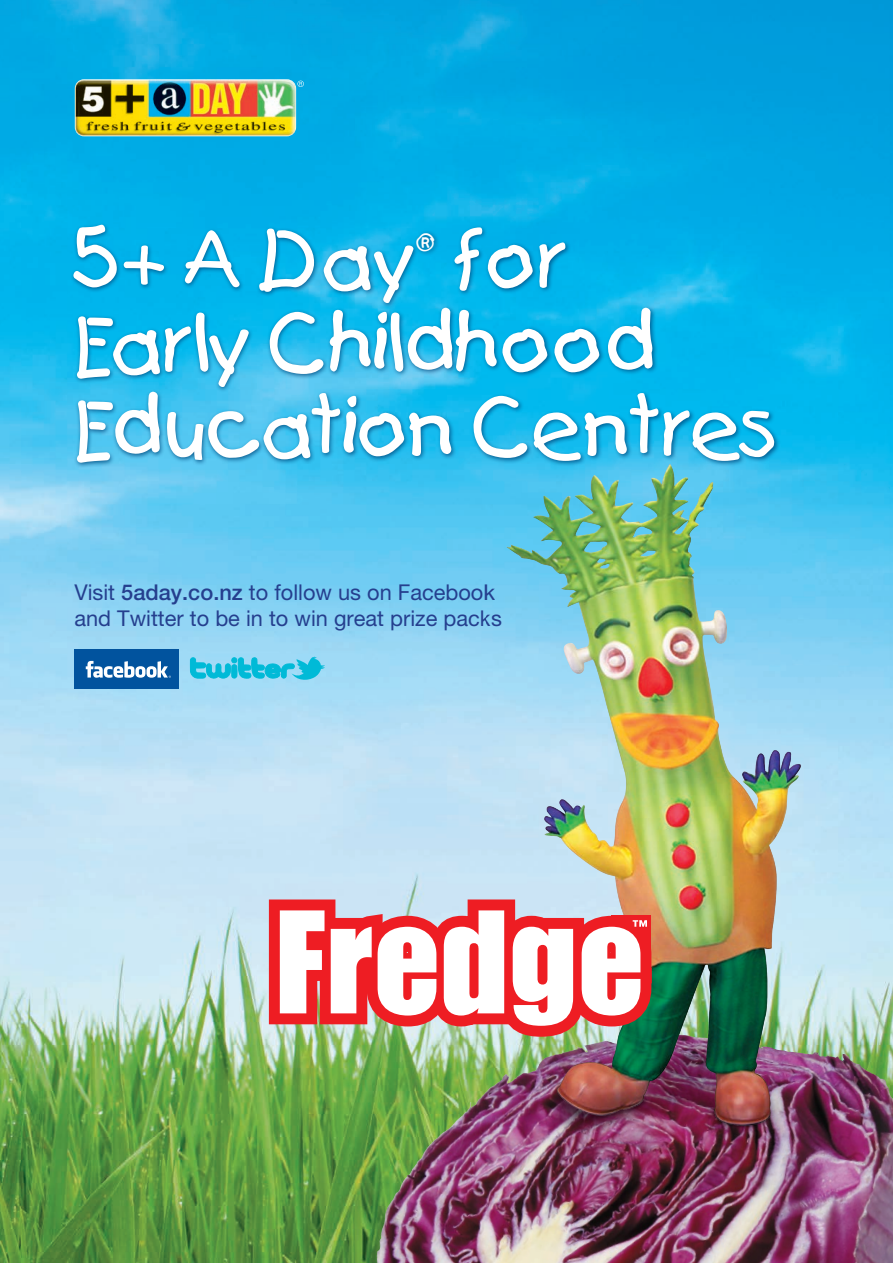
<style>
.page{position:relative;width:893px;height:1263px;background:#fff}
.page>*{position:absolute;margin:0;border:0;box-sizing:border-box;transform-origin:0 0}
.t1{font:77.85px/84px "Catchup Normal";letter-spacing:-.02em;color:#fff}
.t2{font:23.25px "Catchup Normal";color:#fff}
.t3{font:21.75px/26.1px "Helvetica Neue";color:#253f8e}
.s1{font-weight:500}
</style>
<div class="page">
<img style="left:0;top:0;width:893px;height:1263px">
<img style="left:75px;top:79px;width:221px;height:57px">
<svg style="left:297px;top:81px;width:7px;height:6px"></svg>
<div style="left:71px;top:222px;width:709px;height:246px;background:#004a7f;opacity:.8"></div>
<div style="left:74px;top:649px;width:105px;height:40px;background:#01539e"></div>
<svg style="left:86px;top:661px;width:85px;height:17px"></svg>
<svg style="left:190px;top:656px;width:135px;height:25px;background:#4fcae6"></svg>
<img style="left:382px;top:1048px;width:342px;height:180px">
<img style="left:487px;top:462px;width:335px;height:681px">
<svg style="left:258px;top:888px;width:404px;height:160px"></svg>
<img style="left:0;top:26px;width:1px;height:511px">
<h1 class="t1" style="left:73px;top:217px;width:346px">5+ A Day</h1>
<p class="t2" style="left:416px;top:227px;width:24px">®</p>
<h1 class="t1" style="left:73px;top:217px;width:710px;text-indent:381px">for<br>Early Childhood<br>Education Centres</h1>
<p class="t3" style="left:74px;top:579px;width:429px">Visit <span class="s1">5aday.co.nz</span> to follow us on Facebook and Twitter to be in to win great prize packs</p>
</div>
